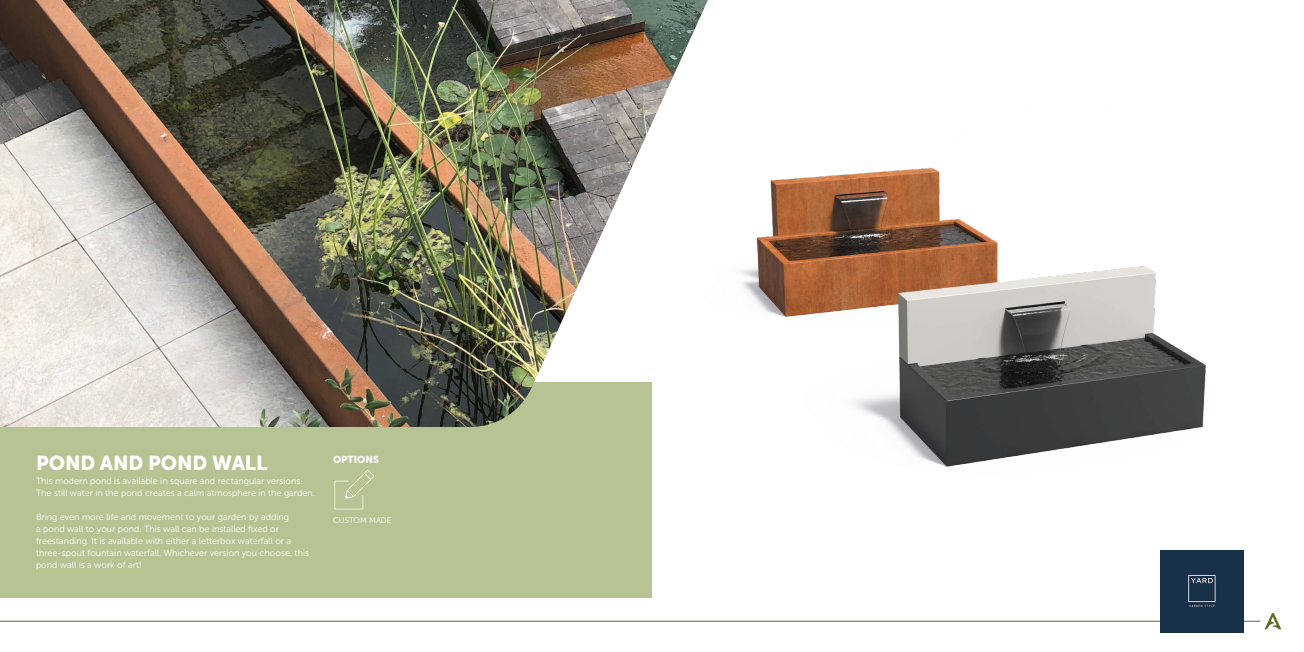
<style>
.page{position:relative;width:1304px;height:652px;background:#fff}
.page>*{position:absolute;margin:0;border:0;box-sizing:border-box;transform-origin:0 0}
.t1{font:20px "Museo Sans 900";color:#fff}
.t2{font:10px "Museo Sans 900";color:#fff}
.t3{font:9px/12px "Museo Sans 300";color:#fff}
.t4{font:8px "Museo Sans 300";color:#fff}
</style>
<div class="page">
<svg style="left:1243px;top:613px;width:38px;height:16px"></svg>
<hr style="left:0;top:621px;width:1214px;height:1px;background:#5f6b24">
<div style="left:0;top:382px;width:652px;height:216px;background:#b6c494"></div>
<img style="left:0;top:0;width:708px;height:427px">
<svg style="left:335px;top:470px;width:39px;height:39px"></svg>
<img style="left:688px;top:36px;width:556px;height:554px">
<div style="left:1161px;top:550px;width:82px;height:83px;background:#173148"></div>
<h1 class="t1" style="left:36px;top:452px;width:233px">POND AND POND WALL</h1>
<p class="t3" style="left:36px;top:475px;width:280px">This modern pond is available in square and rectangular versions.<br>The still water in the pond creates a calm atmosphere in the garden.</p>
<p class="t3" style="left:36px;top:511px;width:275px">Bring even more life and movement to your garden by adding<br>a pond wall to your pond. This wall can be installed fixed or freestanding. It is available with either a letterbox waterfall or a three-spout fountain waterfall. Whichever version you choose, this pond wall is a work of art!</p>
<p class="t2" style="left:333px;top:454px;width:47px">OPTIONS</p>
<p class="t4" style="left:333px;top:515px;width:60px">CUSTOM MADE</p>
</div>
